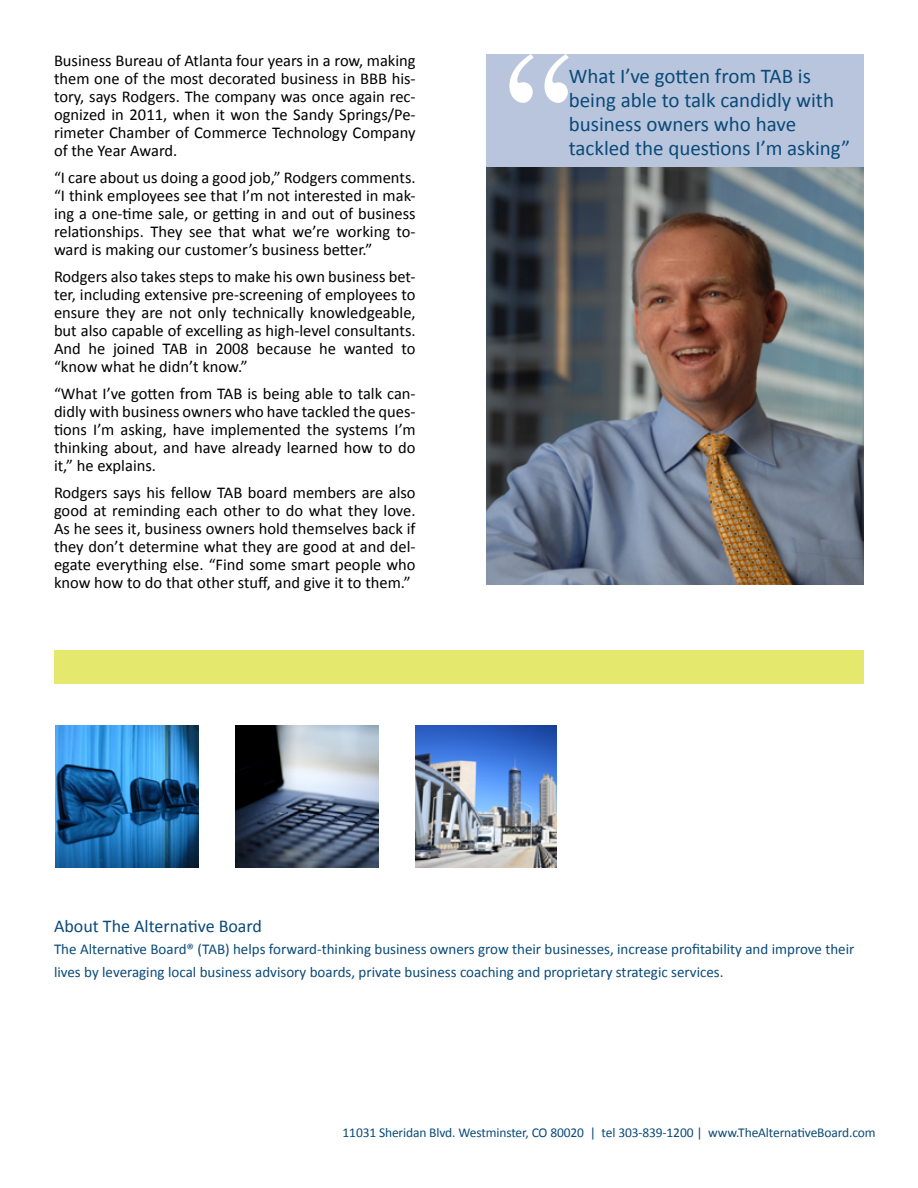
<style>
.page{position:relative;width:918px;height:1188px;background:#fff}
.page>*{position:absolute;margin:0;border:0;box-sizing:border-box;transform-origin:0 0}
.t1{font:21px/24px "Calibri";color:#0a4a79}
.t2{font:18px "Calibri";color:#0a4a79}
.t3{font:16.5px/18px "Calibri";color:#000;text-align:justify}
.t4{font:15px/22.5px "Calibri";color:#0a4a79}
.t5{font:13.5px "Calibri";letter-spacing:-.01em;color:#0a4a79}
</style>
<div class="page">
<div style="left:486px;top:54px;width:377px;height:525px;background:#b9c5dc"></div>
<svg style="left:509px;top:54px;width:60px;height:49px"></svg>
<div style="left:54px;top:650px;width:810px;height:34px;background:#e4e86d"></div>
<img style="left:486px;top:167px;width:378px;height:418px">
<img style="left:55px;top:725px;width:143px;height:143px">
<img style="left:236px;top:725px;width:143px;height:143px">
<img style="left:416px;top:725px;width:141px;height:143px">
<p class="t3" style="left:54px;top:52px;width:363px">Business Bureau of Atlanta four years in a row, making them one of the most decorated business in BBB his&shy;tory, says Rodgers. The company was once again rec&shy;ognized in 2011, when it won the Sandy Springs/Pe&shy;rimeter Chamber of Commerce Technology Company of the Year Award.</p>
<p class="t3" style="left:54px;top:169px;width:363px">“I care about us doing a good job,” Rodgers comments. “I think employees see that I’m not interested in mak&shy;ing a one-time sale, or getting in and out of business relationships. They see that what we’re working to&shy;ward is making our customer’s business better.”</p>
<p class="t3" style="left:54px;top:268px;width:363px">Rodgers also takes steps to make his own business bet&shy;ter, including extensive pre-screening of employees to ensure they are not only technically knowledgeable, but also capable of excelling as high-level consultants.<br>And he joined TAB in 2008 because he wanted to “know what he didn’t know.”</p>
<p class="t3" style="left:54px;top:385px;width:363px">“What I’ve gotten from TAB is being able to talk can&shy;didly with business owners who have tackled the ques&shy;tions I’m asking, have implemented the systems I’m thinking about, and have already learned how to do it,” he explains.</p>
<p class="t3" style="left:54px;top:484px;width:363px">Rodgers says his fellow TAB board members are also good at reminding each other to do what they love.<br>As he sees it, business owners hold themselves back if they don’t determine what they are good at and del&shy;egate everything else. “Find some smart people who know how to do that other stuff, and give it to them.”</p>
<p class="t1" style="left:569px;top:64px;width:283px">What I’ve gotten from TAB is being able to talk candidly with business owners who have tackled the questions I’m asking”</p>
<p class="t2" style="left:54px;top:914px;width:210px">About The Alternative Board</p>
<p class="t4" style="left:54px;top:938px;width:802px">The Alternative Board® (TAB) helps forward-thinking business owners grow their businesses, increase profitability and improve their lives by leveraging local business advisory boards, private business coaching and proprietary strategic services.</p>
<p class="t5" style="left:343px;top:1124px;width:535px">11031 Sheridan Blvd. Westminster, CO 80020 | tel 303-839-1200 | www.TheAlternativeBoard.com</p>
</div>
